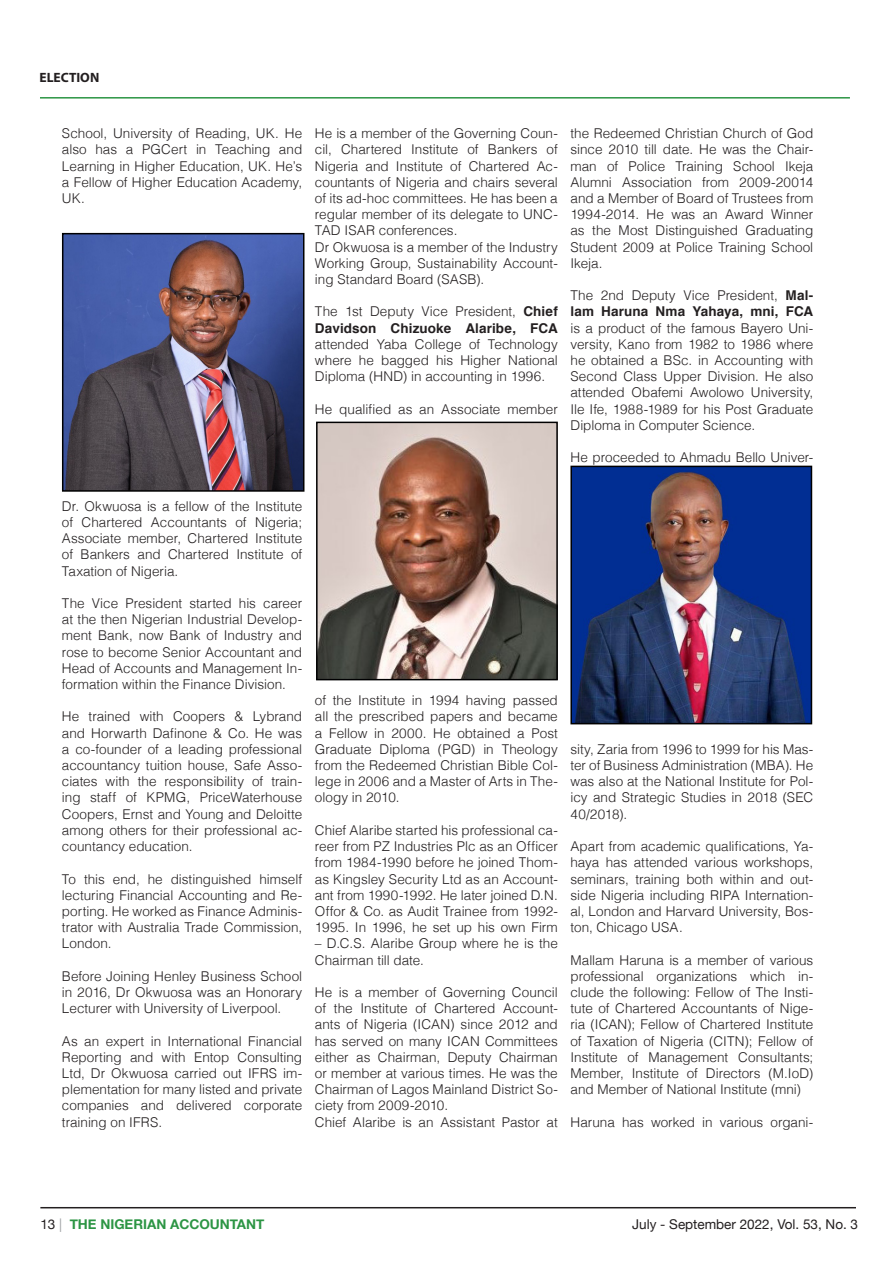
<style>
.page{position:relative;width:893px;height:1263px;background:#fff}
.page>*{position:absolute;margin:0;border:0;box-sizing:border-box;transform-origin:0 0}
.t1{font:300 13.5px/16.2px "Helvetica";color:#231f20;text-align:justify}
.t2{font:700 13.5px/16.2px "Helvetica";letter-spacing:.01em;color:#231f20}
.t3{font:13.5px "Helvetica Neue";color:#231f20}
.t4{font:700 13.5px "Helvetica Neue";color:#2c9544}
.t5{font:700 13.5px "Myriad Pro";color:#231f20}
.s1{font-weight:300}
.s2{font-weight:700}
.s3{font-weight:400;color:#231f20}
.s4{font-weight:400;color:#a1a3a6}
</style>
<div class="page">
<img style="left:65px;top:236px;width:236px;height:253px">
<div style="left:62px;top:233px;width:242px;height:259px;border:2px solid #000001"></div>
<img style="left:319px;top:425px;width:236px;height:252px">
<div style="left:316px;top:422px;width:242px;height:258px;border:2px solid #000001"></div>
<img style="left:573px;top:469px;width:236px;height:252px">
<div style="left:570px;top:466px;width:242px;height:258px;border:2px solid #000001"></div>
<hr style="left:40px;top:97px;width:810px;height:2px;background:#2c9544">
<hr style="left:40px;top:1207px;width:816px;height:1px;background:#231f20">
<p class="t5" style="left:40px;top:69px;width:61px">ELECTION</p>
<p class="t1" style="left:62px;top:124px;width:242px">School, University of Reading, UK. He also has a PGCert in Teaching and Learning in Higher Education, UK. He’s a Fellow of Higher Education Academy, UK.</p>
<p class="t1" style="left:315px;top:124px;width:244px">He is a member of the Governing Coun&shy;cil, Chartered Institute of Bankers of Nigeria and Institute of Chartered Ac&shy;countants of Nigeria and chairs several of its ad-hoc committees. He has been a regular member of its delegate to UNC-TAD ISAR conferences.</p>
<p class="t1" style="left:315px;top:238px;width:244px">Dr Okwuosa is a member of the Industry Working Group, Sustainability Account&shy;ing Standard Board (SASB).</p>
<p class="t2" style="left:315px;top:304px;width:244px"><span class="s1">The 1st Deputy Vice President,</span> Chief<br>Davidson Chizuoke Alaribe, FCA</p>
<p class="t1" style="left:315px;top:335px;width:244px">attended Yaba College of Technology where he bagged his Higher National Diploma (HND) in accounting in 1996.</p>
<p class="t1" style="left:315px;top:400px;width:244px">He qualified as an Associate member</p>
<p class="t1" style="left:570px;top:124px;width:244px">the Redeemed Christian Church of God since 2010 till date. He was the Chair&shy;man of Police Training School Ikeja Alumni Association from 2009-20014 and a Member of Board of Trustees from 1994-2014. He was an Award Winner as the Most Distinguished Graduating Student 2009 at Police Training School Ikeja.</p>
<p class="t1" style="left:570px;top:286px;width:244px">The 2nd Deputy Vice President, <span class="s2">Mal&shy;lam Haruna Nma Yahaya, mni, FCA </span>is a product of the famous Bayero Uni&shy;versity, Kano from 1982 to 1986 where he obtained a BSc. in Accounting with Second Class Upper Division. He also attended Obafemi Awolowo University, Ile Ife, 1988-1989 for his Post Graduate Diploma in Computer Science.</p>
<p class="t1" style="left:570px;top:448px;width:244px">He proceeded to Ahmadu Bello Univer-</p>
<p class="t1" style="left:62px;top:497px;width:242px">Dr. Okwuosa is a fellow of the Institute of Chartered Accountants of Nigeria; Associate member, Chartered Institute of Bankers and Chartered Institute of Taxation of Nigeria.</p>
<p class="t1" style="left:62px;top:594px;width:242px">The Vice President started his career at the then Nigerian Industrial Develop&shy;ment Bank, now Bank of Industry and rose to become Senior Accountant and Head of Accounts and Management In&shy;formation within the Finance Division.</p>
<p class="t1" style="left:62px;top:708px;width:242px">He trained with Coopers &amp; Lybrand and Horwarth Dafinone &amp; Co. He was a co-founder of a leading professional accountancy tuition house, Safe Asso&shy;ciates with the responsibility of train&shy;ing staff of KPMG, PriceWaterhouse Coopers, Ernst and Young and Deloitte among others for their professional ac&shy;countancy education.</p>
<p class="t1" style="left:62px;top:870px;width:242px">To this end, he distinguished himself lecturing Financial Accounting and Re&shy;porting. He worked as Finance Adminis&shy;trator with Australia Trade Commission, London.</p>
<p class="t1" style="left:62px;top:967px;width:242px">Before Joining Henley Business School in 2016, Dr Okwuosa was an Honorary Lecturer with University of Liverpool.</p>
<p class="t1" style="left:62px;top:1032px;width:242px">As an expert in International Financial Reporting and with Entop Consulting Ltd, Dr Okwuosa carried out IFRS im&shy;plementation for many listed and private companies and delivered corporate training on IFRS.</p>
<p class="t1" style="left:315px;top:691px;width:244px">of the Institute in 1994 having passed all the prescribed papers and became a Fellow in 2000. He obtained a Post Graduate Diploma (PGD) in Theology from the Redeemed Christian Bible Col&shy;lege in 2006 and a Master of Arts in The&shy;ology in 2010.</p>
<p class="t1" style="left:315px;top:821px;width:244px">Chief Alaribe started his professional ca&shy;reer from PZ Industries Plc as an Officer from 1984-1990 before he joined Thom&shy;as Kingsley Security Ltd as an Account&shy;ant from 1990-1992. He later joined D.N.<br>Offor &amp; Co. as Audit Trainee from 1992- 1995. In 1996, he set up his own Firm</p>
<p class="t1" style="left:315px;top:934px;width:244px">– D.C.S. Alaribe Group where he is the<br>Chairman till date.</p>
<p class="t1" style="left:315px;top:983px;width:244px">He is a member of Governing Council of the Institute of Chartered Account&shy;ants of Nigeria (ICAN) since 2012 and has served on many ICAN Committees either as Chairman, Deputy Chairman or member at various times. He was the Chairman of Lagos Mainland District So&shy;ciety from 2009-2010.</p>
<p class="t1" style="left:315px;top:1113px;width:244px">Chief Alaribe is an Assistant Pastor at</p>
<p class="t1" style="left:570px;top:740px;width:244px">sity, Zaria from 1996 to 1999 for his Mas&shy;ter of Business Administration (MBA). He was also at the National Institute for Pol&shy;icy and Strategic Studies in 2018 (SEC 40/2018).</p>
<p class="t1" style="left:570px;top:837px;width:244px">Apart from academic qualifications, Ya&shy;haya has attended various workshops, seminars, training both within and out&shy;side Nigeria including RIPA Internation&shy;al, London and Harvard University, Bos&shy;ton, Chicago USA.</p>
<p class="t1" style="left:570px;top:951px;width:244px">Mallam Haruna is a member of various professional organizations which in&shy;clude the following: Fellow of The Insti&shy;tute of Chartered Accountants of Nige&shy;ria (ICAN); Fellow of Chartered Institute of Taxation of Nigeria (CITN); Fellow of Institute of Management Consultants; Member, Institute of Directors (M.IoD) and Member of National Institute (mni)</p>
<p class="t1" style="left:570px;top:1113px;width:244px">Haruna has worked in various organi-</p>
<p class="t4" style="left:40px;top:1214px;width:226px"><span class="s3">13</span> <span class="s4">|</span> THE NIGERIAN ACCOUNTANT</p>
<p class="t3" style="left:632px;top:1215px;width:227px">July - September 2022, Vol. 53, No. 3</p>
</div>
